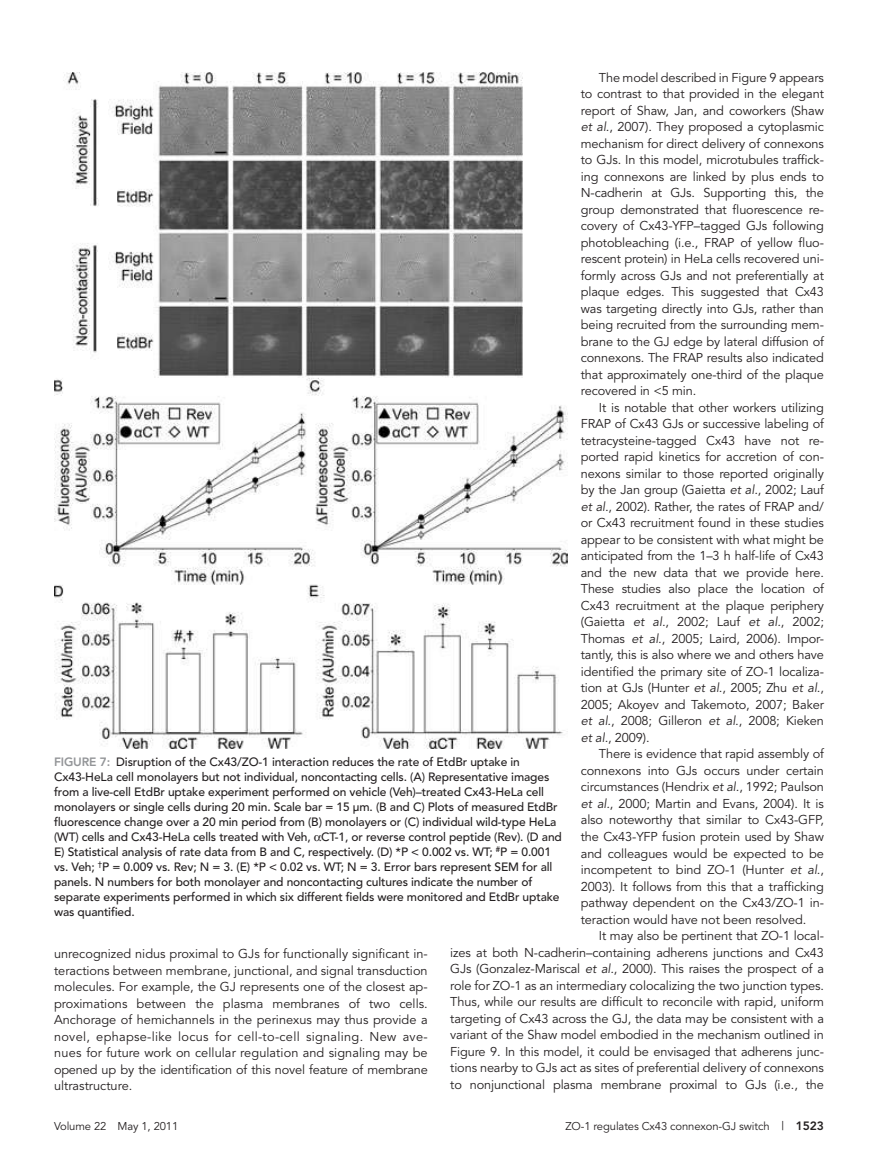
<style>
.page{position:relative;width:878px;height:1175px;background:#fff}
.page>*{position:absolute;margin:0;border:0;box-sizing:border-box;transform-origin:0 0}
.t1{font:12.75px/16.5px "Avenir";letter-spacing:-.01em;color:#231f20;text-align:justify}
.t2{font:500 12px/15px "Avenir";letter-spacing:-.01em;color:#231f20}
.t3{font:11.25px "Avenir";letter-spacing:-.01em;color:#231f20}
.s1{font-style:italic}
.s2{font-weight:800;color:#939598}
.s3{font-size:12px}
.s4{font-weight:800;font-size:12px}
</style>
<div class="page">
<img style="left:54px;top:72px;width:513px;height:677px">
<p class="t1" style="left:580px;top:69px;width:245px;text-indent:18px">The model described in Figure 9 appears to contrast to that provided in the elegant report of Shaw, Jan, and coworkers (Shaw <span class="s1">et al.</span>, 2007). They proposed a cytoplasmic mechanism for direct delivery of connexons to GJs. In this model, microtubules traffick&shy;ing connexons are linked by plus ends to N-cadherin at GJs. Supporting this, the group demonstrated that fluorescence re&shy;covery of Cx43-YFP–tagged GJs following photobleaching (i.e., FRAP of yellow fluo&shy;rescent protein) in HeLa cells recovered uni&shy;formly across GJs and not preferentially at plaque edges. This suggested that Cx43 was targeting directly into GJs, rather than being recruited from the surrounding mem&shy;brane to the GJ edge by lateral diffusion of connexons. The FRAP results also indicated that approximately one-third of the plaque recovered in &lt;5 min.</p>
<p class="t1" style="left:580px;top:399px;width:245px;text-indent:18px">It is notable that other workers utilizing FRAP of Cx43 GJs or successive labeling of tetracysteine-tagged Cx43 have not re&shy;ported rapid kinetics for accretion of con&shy;nexons similar to those reported originally by the Jan group (Gaietta <span class="s1">et al.</span>, 2002; Lauf <span class="s1">et al.</span>, 2002). Rather, the rates of FRAP and/ or Cx43 recruitment found in these studies appear to be consistent with what might be anticipated from the 1–3 h half-life of Cx43 and the new data that we provide here.<br>These studies also place the location of Cx43 recruitment at the plaque periphery (Gaietta <span class="s1">et al.</span>, 2002; Lauf <span class="s1">et al.</span>, 2002; Thomas <span class="s1">et al.</span>, 2005; Laird, 2006). Impor&shy;tantly, this is also where we and others have identified the primary site of ZO-1 localiza&shy;tion at GJs (Hunter <span class="s1">et al.</span>, 2005; Zhu <span class="s1">et al.</span>, 2005; Akoyev and Takemoto, 2007; Baker <span class="s1">et al.</span>, 2008; Gilleron <span class="s1">et al.</span>, 2008; Kieken <span class="s1">et al.</span>, 2009).</p>
<p class="t1" style="left:580px;top:746px;width:245px;text-indent:18px">There is evidence that rapid assembly of connexons into GJs occurs under certain circumstances (Hendrix <span class="s1">et al.</span>, 1992; Paulson <span class="s1">et al.</span>, 2000; Martin and Evans, 2004). It is also noteworthy that similar to Cx43-GFP, the Cx43-YFP fusion protein used by Shaw and colleagues would be expected to be incompetent to bind ZO-1 (Hunter <span class="s1">et al.</span>, 2003). It follows from this that a trafficking pathway dependent on the Cx43/ZO-1 in&shy;teraction would have not been resolved.</p>
<p class="t1" style="left:450px;top:927px;width:375px;text-indent:148px">It may also be pertinent that ZO-1 local&shy;izes at both N-cadherin–containing adherens junctions and Cx43<br>GJs (Gonzalez-Mariscal <span class="s1">et al.</span>, 2000). This raises the prospect of a role for ZO-1 as an intermediary colocalizing the two junction types.<br>Thus, while our results are difficult to reconcile with rapid, uniform targeting of Cx43 across the GJ, the data may be consistent with a variant of the Shaw model embodied in the mechanism outlined in Figure 9. In this model, it could be envisaged that adherens junc&shy;tions nearby to GJs act as sites of preferential delivery of connexons to nonjunctional plasma membrane proximal to GJs (i.e., the</p>
<p class="t2" style="left:54px;top:755px;width:509px"><span class="s2">FIG URE 7:</span> Disruption of the Cx43/ZO-1 interaction reduces the rate of EtdBr uptake in Cx43-HeLa cell monolayers but not individual, noncontacting cells. (A) Representative images from a live-cell EtdBr uptake experiment performed on vehicle (Veh)–treated Cx43-HeLa cell monolayers or single cells during 20 min. Scale bar = 15 μm. (B and C) Plots of measured EtdBr fluorescence change over a 20 min period from (B) monolayers or (C) individual wild-type HeLa (WT) cells and Cx43-HeLa cells treated with Veh, CT-1, or reverse control peptide (Rev). (D and E) Statistical analysis of rate data from B and C, respectively. (D) *P &lt; 0.002 vs. WT; <sup>#</sup>P = 0.001 vs. Veh; <sup>†</sup>P = 0.009 vs. Rev; N = 3. (E) *P &lt; 0.02 vs. WT; N = 3. Error bars represent SEM for all panels. N numbers for both monolayer and noncontacting cultures indicate the number of separate experiments performed in which six different fields were monitored and EtdBr uptake was quantified.</p>
<p class="t1" style="left:54px;top:945px;width:375px">unrecognized nidus proximal to GJs for functionally significant in&shy;teractions between membrane, junctional, and signal transduction molecules. For example, the GJ represents one of the closest ap&shy;proximations between the plasma membranes of two cells.<br>Anchorage of hemichannels in the perinexus may thus provide a novel, ephapse-like locus for cell-to-cell signaling. New ave&shy;nues for future work on cellular regulation and signaling may be opened up by the identification of this novel feature of membrane ultrastructure.</p>
<p class="t3" style="left:54px;top:1119px;width:126px">Volume 22 May 1, 2011</p>
<p class="t3" style="left:565px;top:1119px;width:260px">ZO-1 regulates Cx43 connexon-GJ switch <span class="s3">|</span> <span class="s4">1523</span></p>
</div>
